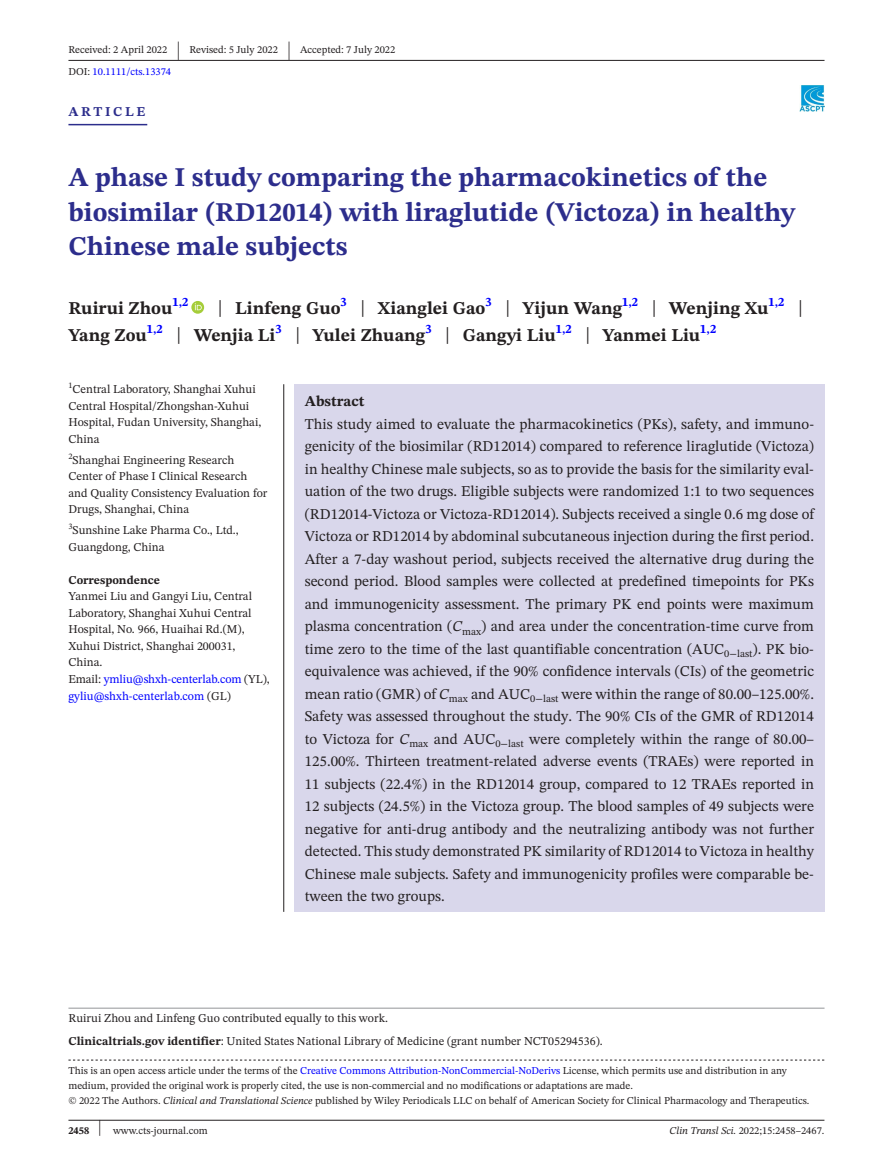
<style>
.page{position:relative;width:893px;height:1174px;background:#fff}
.page>*{position:absolute;margin:0;border:0;box-sizing:border-box;transform-origin:0 0}
.t1{font:700 27px/34.5px "STIX Two Text";color:#2c2d8c}
.t2{font:25.65px "STIX Two Text";color:#231f20;scale:.49 1}
.t3{font:700 18px/27px "STIX Two Text";color:#231f20}
.t4{font:15px/22.5px "STIX Two Text";color:#231f20;text-align:justify}
.t5{font:700 15px "STIX Two Text";color:#231f20}
.t6{font:700 13.5px "STIX Two Text";letter-spacing:.2em;color:#2c2d8c}
.t7{font:12px/16.5px "STIX Two Text";color:#231f20}
.t8{font:700 12px "STIX Two Text";color:#231f20}
.t9{font:10.5px/15px "STIX Two Text";color:#231f20}
.t10{font:10.5px "STIX Two Text";color:#00f}
.s1{color:#231f20}
.s2{font-weight:400;font-size:23.4px}
.s3{color:#00f}
.s4{font-style:italic}
.s5{font-weight:700}
.s6{font-size:22.2px}
</style>
<div class="page">
<hr style="left:68px;top:1119px;width:756px;height:1px;background:#231f20">
<img style="left:799px;top:85px;width:25px;height:26px">
<hr style="left:68px;top:60px;width:756px;height:1px;background:#231f20">
<hr style="left:68px;top:124px;width:79px;height:1px;background:#2c2d8c">
<svg style="left:191px;top:301px;width:13px;height:13px"></svg>
<svg style="left:195px;top:303px;width:7px;height:7px"></svg>
<svg style="left:68px;top:1059px;width:756px;height:1px"></svg>
<hr style="left:68px;top:1007px;width:756px;height:1px;background:#939598">
<div style="left:294px;top:384px;width:530px;height:528px;background:#d9d7eb"></div>
<hr style="left:283px;top:384px;width:1px;height:528px;background:#231f20">
<p class="t9" style="left:68px;top:42px;width:100px">Received: 2 April 2022</p>
<h2 class="t2" style="left:177px;top:32px;width:8px">|</h2>
<p class="t9" style="left:189px;top:42px;width:90px">Revised: 5 July 2022</p>
<h2 class="t2" style="left:287px;top:32px;width:8px">|</h2>
<p class="t9" style="left:300px;top:42px;width:97px">Accepted: 7 July 2022</p>
<p class="t10" style="left:68px;top:64px;width:104px"><span class="s1">DOI:</span> 10.1111/cts.13374</p>
<p class="t6" style="left:68px;top:101px;width:79px">ARTICLE</p>
<h1 class="t1" style="left:68px;top:161px;width:728px">A phase I study comparing the pharmacokinetics of the biosimilar (RD12014) with liraglutide (Victoza) in healthy<br>Chinese male subjects</h1>
<p class="t3" style="left:68px;top:295px;width:121px">Ruirui Zhou<sup>1,2</sup></p>
<p class="t3" style="left:68px;top:295px;width:736px;text-indent:149px"><span class="s2">|</span> Linfeng Guo<sup>3</sup> <span class="s2">|</span> Xianglei Gao<sup>3</sup> <span class="s2">|</span> Yijun Wang<sup>1,2</sup> <span class="s2">|</span> Wenjing Xu<sup>1,2</sup> <span class="s2">|<br></span>Yang Zou<sup>1,2</sup> <span class="s2">|</span> Wenjia Li<sup>3</sup> <span class="s2">|</span> Yulei Zhuang<sup>3</sup> <span class="s2">|</span> Gangyi Liu<sup>1,2</sup> <span class="s2">|</span> Yanmei Liu<sup>1,2</sup></p>
<p class="t7" style="left:68px;top:381px;width:194px"><sup>1</sup>Central Laboratory, Shanghai Xuhui<br>Central Hospital/Zhongshan-Xuhui<br>Hospital, Fudan University, Shanghai,<br>China</p>
<p class="t7" style="left:68px;top:451px;width:200px"><sup>2</sup>Shanghai Engineering Research Center of Phase I Clinical Research and Quality Consistency Evaluation for Drugs, Shanghai, China</p>
<p class="t7" style="left:68px;top:522px;width:172px"><sup>3</sup>Sunshine Lake Pharma Co., Ltd.,<br>Guangdong, China</p>
<p class="t8" style="left:68px;top:571px;width:93px">Correspondence</p>
<p class="t7" style="left:68px;top:588px;width:203px">Yanmei Liu and Gangyi Liu, Central<br>Laboratory, Shanghai Xuhui Central<br>Hospital, No. 966, Huaihai Rd.(M),<br>Xuhui District, Shanghai 200031,<br>China.<br>Email: <span class="s3">ymliu@shxh-centerlab.com</span> (YL), <span class="s3">gyliu@shxh-centerlab.com</span> (GL)</p>
<p class="t5" style="left:305px;top:390px;width:61px">Abstract</p>
<p class="t4" style="left:305px;top:412px;width:511px">This study aimed to evaluate the pharmacokinetics (PKs), safety, and immuno&shy;genicity of the biosimilar (RD12014) compared to reference liraglutide (Victoza) in healthy Chinese male subjects, so as to provide the basis for the similarity eval&shy;uation of the two drugs. Eligible subjects were randomized 1:1 to two sequences (RD12014-Victoza or Victoza-RD12014). Subjects received a single 0.6 mg dose of Victoza or RD12014 by abdominal subcutaneous injection during the first period.<br>After a 7-day washout period, subjects received the alternative drug during the second period. Blood samples were collected at predefined timepoints for PKs and immunogenicity assessment. The primary PK end points were maximum plasma concentration (<span class="s4">C</span><sub>max</sub>) and area under the concentration-time curve from time zero to the time of the last quantifiable concentration (AUC<sub>0−last</sub>). PK bio&shy;equivalence was achieved, if the 90% confidence intervals (CIs) of the geometric mean ratio (GMR) of <span class="s4">C</span><sub>max</sub> and AUC<sub>0−last</sub> were within the range of 80.00–125.00%.<br>Safety was assessed throughout the study. The 90% CIs of the GMR of RD12014 to Victoza for <span class="s4">C</span><sub>max</sub> and AUC<sub>0−last</sub> were completely within the range of 80.00– 125.00%. Thirteen treatment-related adverse events (TRAEs) were reported in 11 subjects (22.4%) in the RD12014 group, compared to 12 TRAEs reported in 12 subjects (24.5%) in the Victoza group. The blood samples of 49 subjects were negative for anti-drug antibody and the neutralizing antibody was not further detected. This study demonstrated PK similarity of RD12014 to Victoza in healthy Chinese male subjects. Safety and immunogenicity profiles were comparable be&shy;tween the two groups.</p>
<p class="t7" style="left:68px;top:1006px;width:536px;line-height:22.5px">Ruirui Zhou and Linfeng Guo contributed equally to this work.<br><span class="s5">Clinicaltrials.gov identifier</span>: United States National Library of Medicine (grant number NCT05294536).</p>
<p class="t9" style="left:68px;top:1063px;width:743px">This is an open access article under the terms of the <span class="s3">Creative Commons Attribution-NonCommercial-NoDerivs</span> License, which permits use and distribution in any medium, provided the original work is properly cited, the use is non-commercial and no modifications or adaptations are made.<br>© 2022 The Authors. <span class="s4">Clinical and Translational Science</span> published by Wiley Periodicals LLC on behalf of American Society for Clinical Pharmacology and Therapeutics.</p>
<p class="t9" style="left:68px;top:1123px;width:141px"><span class="s5">2458</span> <span class="s6">|</span> www.cts-journal.com</p>
<p class="t9" style="left:670px;top:1123px;width:156px"><span class="s4">Clin Transl Sci.</span> 2022;15:2458–2467.</p>
</div>
